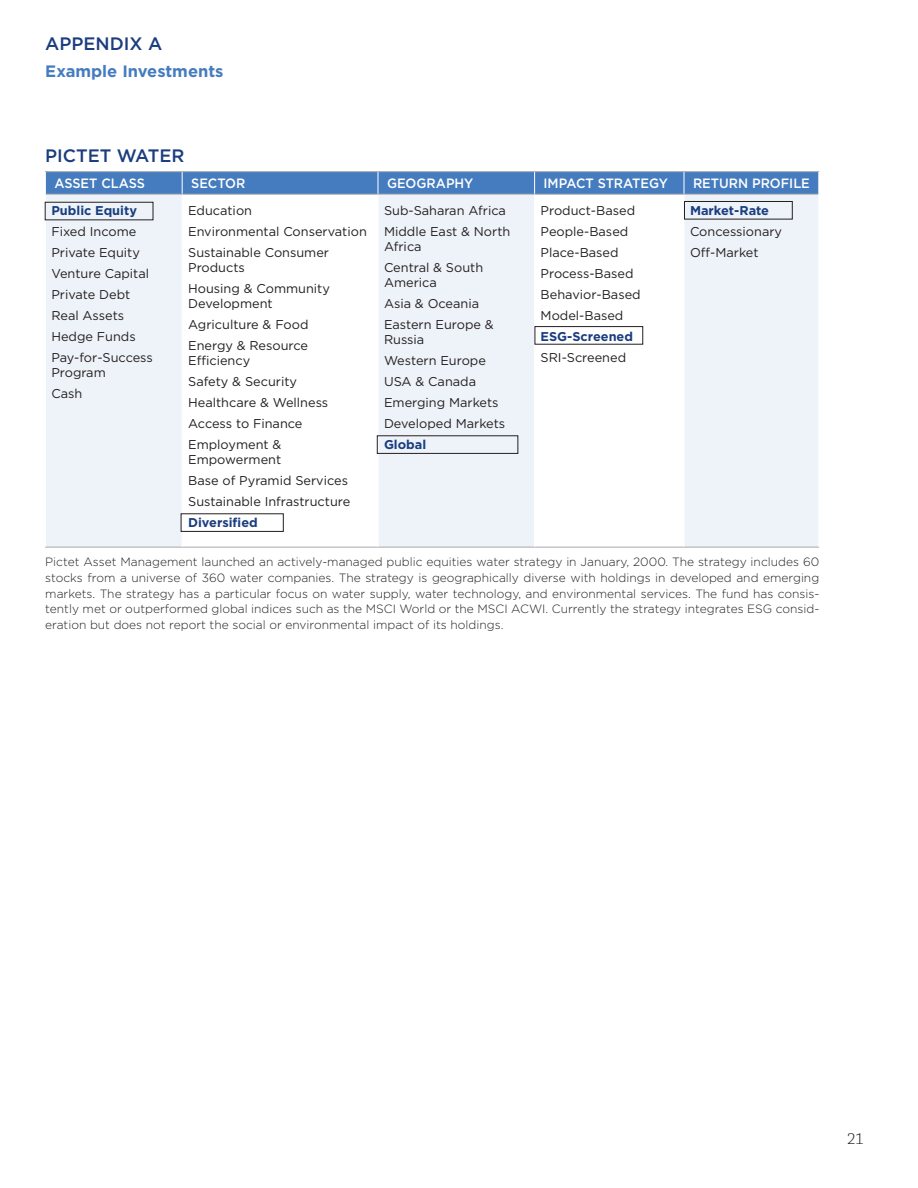
<style>
.page{position:relative;width:918px;height:1188px;background:#fff}
.page>*{position:absolute;margin:0;border:0;box-sizing:border-box;transform-origin:0 0}
.chart_head{font:500 18px "Gotham";color:#1a3d7f}
.t1{font:700 16.5px "Gotham";color:#457cbf}
.t2{font:300 16.5px "Chaparral Pro";color:#231f20}
.chart_heading{font:500 13.5px "Gotham";color:#fff;scale:.95 1}
.chart_text_tight{font:12.75px/15px "Gotham";color:#231f20}
.chart_text_tight-2{font:700 12.75px "Gotham";color:#1a3d7f}
.chart_note{font:300 12px/15.8px "Gotham";color:#231f20;text-align:justify}
</style>
<div class="page">
<svg style="left:46px;top:195px;width:772px;height:352px;fill:#eef3f9"></svg>
<hr style="left:45px;top:171px;width:137px;height:1px;background:#a8a9ad">
<hr style="left:182px;top:171px;width:196px;height:1px;background:#a8a9ad">
<hr style="left:378px;top:171px;width:157px;height:1px;background:#a8a9ad">
<hr style="left:535px;top:171px;width:149px;height:1px;background:#a8a9ad">
<hr style="left:684px;top:171px;width:135px;height:1px;background:#a8a9ad">
<svg style="left:45px;top:172px;width:774px;height:22px;background:#487dbe"></svg>
<hr style="left:46px;top:194px;width:136px;height:1px;background:#a8a9ad">
<hr style="left:182px;top:194px;width:196px;height:1px;background:#a8a9ad">
<hr style="left:378px;top:194px;width:157px;height:1px;background:#a8a9ad">
<hr style="left:535px;top:194px;width:149px;height:1px;background:#a8a9ad">
<hr style="left:684px;top:194px;width:134px;height:1px;background:#a8a9ad">
<hr style="left:45px;top:547px;width:137px;height:1px;background:#a8a9ad">
<hr style="left:182px;top:547px;width:196px;height:1px;background:#a8a9ad">
<hr style="left:378px;top:547px;width:157px;height:1px;background:#a8a9ad">
<hr style="left:535px;top:547px;width:149px;height:1px;background:#a8a9ad">
<hr style="left:684px;top:547px;width:135px;height:1px;background:#a8a9ad">
<hr style="left:182px;top:195px;width:1px;height:352px;background:#fff">
<hr style="left:378px;top:195px;width:1px;height:352px;background:#fff">
<hr style="left:534px;top:195px;width:1px;height:352px;background:#fff">
<hr style="left:684px;top:195px;width:1px;height:352px;background:#fff">
<div style="left:377px;top:436px;width:141px;height:18px;border:1px solid #231f20"></div>
<div style="left:45px;top:202px;width:108px;height:18px;border:1px solid #231f20"></div>
<div style="left:535px;top:326px;width:108px;height:18px;border:1px solid #231f20"></div>
<div style="left:684px;top:201px;width:108px;height:18px;border:1px solid #231f20"></div>
<div style="left:181px;top:514px;width:103px;height:18px;border:1px solid #231f20"></div>
<p class="chart_head" style="left:45px;top:32px;width:119px">APPENDIX A</p>
<p class="t1" style="left:45px;top:61px;width:180px">Example Investments</p>
<p class="chart_head" style="left:45px;top:144px;width:141px">PICTET WATER</p>
<p class="chart_heading" style="left:54px;top:175px;width:97px">ASSET CLASS</p>
<p class="chart_heading" style="left:191px;top:175px;width:59px">SECTOR</p>
<p class="chart_heading" style="left:387px;top:175px;width:93px">GEOGRAPHY</p>
<p class="chart_heading" style="left:544px;top:175px;width:132px">IMPACT STRATEGY</p>
<p class="chart_heading" style="left:693px;top:175px;width:125px">RETURN PROFILE</p>
<p class="chart_text_tight-2" style="left:51px;top:202px;width:87px">Public Equity</p>
<p class="chart_text_tight" style="left:51px;top:224px;width:86px">Fixed Income</p>
<p class="chart_text_tight" style="left:51px;top:245px;width:90px">Private Equity</p>
<p class="chart_text_tight" style="left:51px;top:266px;width:99px">Venture Capital</p>
<p class="chart_text_tight" style="left:51px;top:287px;width:80px">Private Debt</p>
<p class="chart_text_tight" style="left:51px;top:308px;width:74px">Real Assets</p>
<p class="chart_text_tight" style="left:51px;top:329px;width:86px">Hedge Funds</p>
<p class="chart_text_tight" style="left:51px;top:350px;width:103px">Pay-for-Success<br>Program</p>
<p class="chart_text_tight" style="left:51px;top:386px;width:32px">Cash</p>
<p class="chart_text_tight" style="left:384px;top:203px;width:124px">Sub-Saharan Africa</p>
<p class="chart_text_tight" style="left:384px;top:224px;width:128px">Middle East &amp; North<br>Africa</p>
<p class="chart_text_tight" style="left:384px;top:260px;width:101px">Central &amp; South<br>America</p>
<p class="chart_text_tight" style="left:384px;top:296px;width:97px">Asia &amp; Oceania</p>
<p class="chart_text_tight" style="left:384px;top:317px;width:111px">Eastern Europe &amp;<br>Russia</p>
<p class="chart_text_tight" style="left:384px;top:353px;width:103px">Western Europe</p>
<p class="chart_text_tight" style="left:384px;top:374px;width:94px">USA &amp; Canada</p>
<p class="chart_text_tight" style="left:384px;top:395px;width:116px">Emerging Markets</p>
<p class="chart_text_tight" style="left:384px;top:416px;width:123px">Developed Markets</p>
<p class="chart_text_tight-2" style="left:384px;top:436px;width:44px">Global</p>
<p class="chart_text_tight" style="left:188px;top:203px;width:65px">Education</p>
<p class="chart_text_tight" style="left:188px;top:224px;width:180px">Environmental Conservation</p>
<p class="chart_text_tight" style="left:188px;top:245px;width:142px">Sustainable Consumer<br>Products</p>
<p class="chart_text_tight" style="left:188px;top:281px;width:143px">Housing &amp; Community<br>Development</p>
<p class="chart_text_tight" style="left:188px;top:317px;width:122px">Agriculture &amp; Food</p>
<p class="chart_text_tight" style="left:188px;top:338px;width:121px">Energy &amp; Resource<br>Efficiency</p>
<p class="chart_text_tight" style="left:188px;top:374px;width:110px">Safety &amp; Security</p>
<p class="chart_text_tight" style="left:188px;top:395px;width:142px">Healthcare &amp; Wellness</p>
<p class="chart_text_tight" style="left:188px;top:416px;width:116px">Access to Finance</p>
<p class="chart_text_tight" style="left:188px;top:437px;width:95px">Employment &amp;<br>Empowerment</p>
<p class="chart_text_tight" style="left:188px;top:473px;width:161px">Base of Pyramid Services</p>
<p class="chart_text_tight" style="left:188px;top:494px;width:164px">Sustainable Infrastructure</p>
<p class="chart_text_tight-2" style="left:188px;top:514px;width:71px">Diversified</p>
<p class="chart_text_tight" style="left:541px;top:203px;width:96px">Product-Based</p>
<p class="chart_text_tight" style="left:541px;top:224px;width:89px">People-Based</p>
<p class="chart_text_tight" style="left:541px;top:245px;width:80px">Place-Based</p>
<p class="chart_text_tight" style="left:541px;top:266px;width:94px">Process-Based</p>
<p class="chart_text_tight" style="left:541px;top:287px;width:102px">Behavior-Based</p>
<p class="chart_text_tight" style="left:541px;top:308px;width:84px">Model-Based</p>
<p class="chart_text_tight-2" style="left:541px;top:328px;width:94px">ESG-Screened</p>
<p class="chart_text_tight" style="left:541px;top:350px;width:87px">SRI-Screened</p>
<p class="chart_text_tight-2" style="left:690px;top:202px;width:81px">Market-Rate</p>
<p class="chart_text_tight" style="left:690px;top:224px;width:94px">Concessionary</p>
<p class="chart_text_tight" style="left:690px;top:245px;width:70px">Off-Market</p>
<p class="chart_note" style="left:45px;top:554px;width:776px">Pictet Asset Management launched an actively-managed public equities water strategy in January, 2000. The strategy includes 60 stocks from a universe of 360 water companies. The strategy is geographically diverse with holdings in developed and emerging markets. The strategy has a particular focus on water supply, water technology, and environmental services. The fund has consis&shy;tently met or outperformed global indices such as the MSCI World or the MSCI ACWI. Currently the strategy integrates ESG consid&shy;eration but does not report the social or environmental impact of its holdings.</p>
<p class="t2" style="left:847px;top:1130px;width:18px">21</p>
</div>
